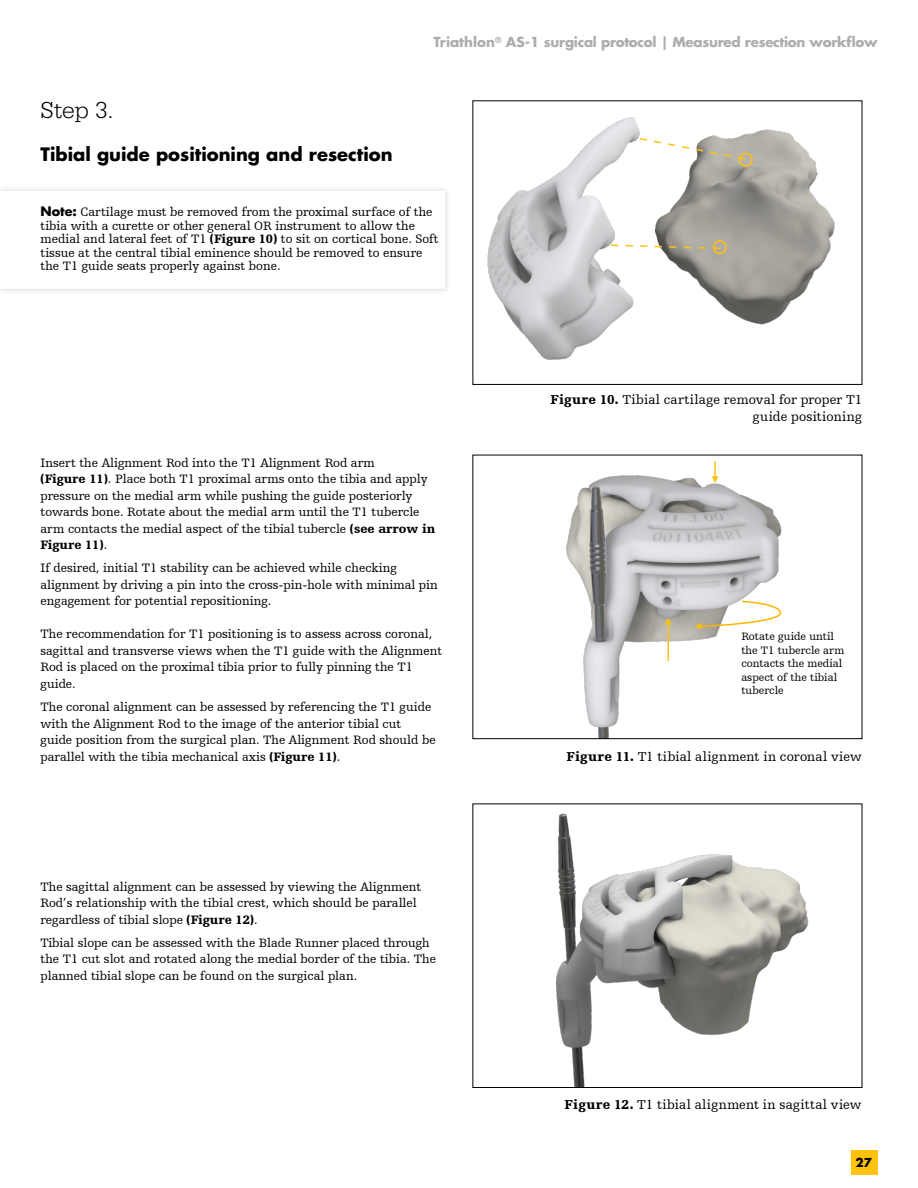
<style>
.page{position:relative;width:918px;height:1188px;background:#fff}
.page>*{position:absolute;margin:0;border:0;box-sizing:border-box;transform-origin:0 0}
.t1{font:300 24px "URW Egyptienne TOT";color:#000}
.t2{font:700 18px "Futura For Stryker";color:#000}
.t3{font:13.5px/16.2px "Humanist Slabserif 712 BT";letter-spacing:.015em;color:#000;text-align:right}
.t4{font:700 13.5px "Futura For Stryker";letter-spacing:-.02em;color:#abaead}
.t5{font:12.75px/16.5px "Humanist Slabserif 712 BT";color:#000}
.t6{font:700 12px "Futura For Stryker";color:#000}
.t7{font:11.25px/13.5px "Humanist Slabserif 712 BT";color:#000}
.s1{font-family:"Futura For Stryker";font-weight:700}
.s2{font-weight:900}
</style>
<div class="page">
<div style="left:852px;top:1151px;width:26px;height:24px;background:#ffc20e"></div>
<img style="left:556px;top:813px;width:253px;height:273px">
<img style="left:566px;top:475px;width:216px;height:262px">
<img style="left:487px;top:117px;width:348px;height:243px">
<svg style="left:638px;top:137px;width:109px;height:24px"></svg>
<div style="left:713px;top:240px;width:14px;height:14px;border:2px solid #ffc20e;border-radius:50%"></div>
<svg style="left:609px;top:244px;width:113px;height:6px"></svg>
<div style="left:739px;top:153px;width:14px;height:14px;border:2px solid #ffc20e;border-radius:50%"></div>
<hr style="left:668px;top:619px;width:1px;height:42px;background:#ffc20e">
<hr style="left:714px;top:461px;width:2px;height:20px;background:#ffc20e">
<svg style="left:712px;top:476px;width:6px;height:7px"></svg>
<svg style="left:665px;top:618px;width:7px;height:7px"></svg>
<svg style="left:695px;top:600px;width:87px;height:30px"></svg>
<h1 class="t1" style="left:40px;top:96px;width:74px">Step 3.</h1>
<h2 class="t2" style="left:40px;top:142px;width:354px">Tibial guide positioning and resection</h2>
<p class="t4" style="left:433px;top:33px;width:446px">Triathlon<sup>®</sup> AS-1 surgical protocol | Measured resection workflow</p>
<p class="t5" style="left:40px;top:205px;width:400px;line-height:13.5px"><span class="s1">Note:</span> Cartilage must be removed from the proximal surface of the tibia with a curette or other general OR instrument to allow the medial and lateral feet of T1 <span class="s2">(Figure 10)</span> to sit on cortical bone. Soft tissue at the central tibial eminence should be removed to ensure the T1 guide seats properly against bone.</p>
<p class="t5" style="left:40px;top:454px;width:396px">Insert the Alignment Rod into the T1 Alignment Rod arm<br><span class="s2">(Figure 11)</span>. Place both T1 proximal arms onto the tibia and apply pressure on the medial arm while pushing the guide posteriorly towards bone. Rotate about the medial arm until the T1 tubercle arm contacts the medial aspect of the tibial tubercle <span class="s2">(see arrow in Figure 11)</span>.</p>
<p class="t5" style="left:40px;top:560px;width:399px">If desired, initial T1 stability can be achieved while checking alignment by driving a pin into the cross-pin-hole with minimal pin engagement for potential repositioning.</p>
<p class="t5" style="left:40px;top:626px;width:403px">The recommendation for T1 positioning is to assess across coronal, sagittal and transverse views when the T1 guide with the Alignment Rod is placed on the proximal tibia prior to fully pinning the T1 guide.</p>
<p class="t5" style="left:40px;top:698px;width:397px">The coronal alignment can be assessed by referencing the T1 guide with the Alignment Rod to the image of the anterior tibial cut guide position from the surgical plan. The Alignment Rod should be parallel with the tibia mechanical axis <span class="s2">(Figure 11)</span>.</p>
<p class="t5" style="left:40px;top:878px;width:382px">The sagittal alignment can be assessed by viewing the Alignment<br>Rod’s relationship with the tibial crest, which should be parallel regardless of tibial slope <span class="s2">(Figure 12)</span>.</p>
<p class="t5" style="left:40px;top:934px;width:397px">Tibial slope can be assessed with the Blade Runner placed through the T1 cut slot and rotated along the medial border of the tibia. The planned tibial slope can be found on the surgical plan.</p>
<p class="t3" style="left:550px;top:392px;width:313px"><span class="s2">Figure 10.</span> Tibial cartilage removal for proper T1 guide positioning</p>
<p class="t7" style="left:741px;top:629px;width:105px">Rotate guide until the T1 tubercle arm contacts the medial aspect of the tibial tubercle</p>
<p class="t3" style="left:566px;top:748px;width:297px"><span class="s2">Figure 11.</span> T1 tibial alignment in coronal view</p>
<p class="t3" style="left:565px;top:1096px;width:299px"><span class="s2">Figure 12.</span> T1 tibial alignment in sagittal view</p>
<p class="t6" style="left:855px;top:1155px;width:18px">27</p>
</div>
